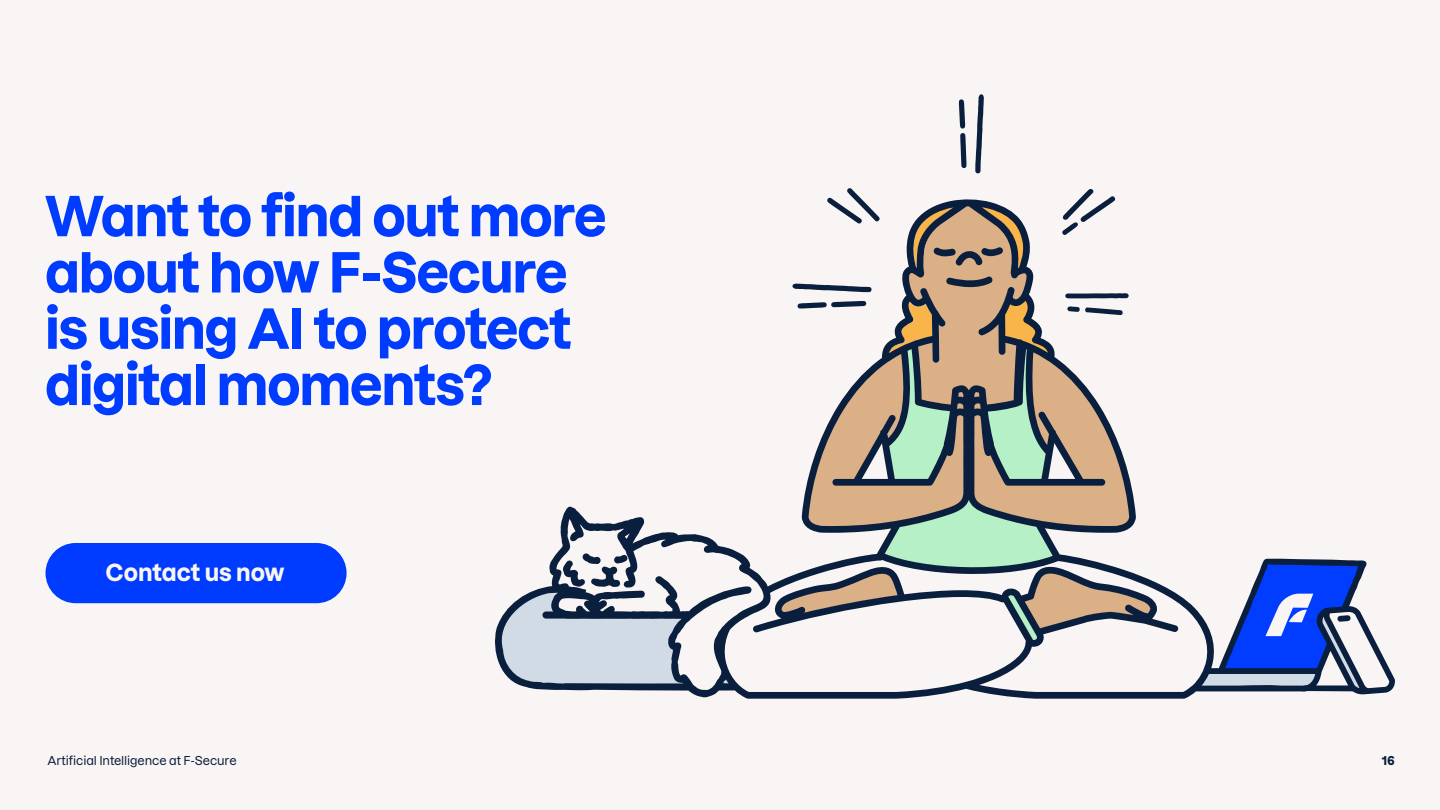
<style>
.page{position:relative;width:1440px;height:810px;background:#faf5f5}
.page>*{position:absolute;margin:0;border:0;box-sizing:border-box;transform-origin:0 0}
.t1{font:700 54px/56.2px "Dazzed";letter-spacing:-.025em;color:#003cff}
.t2{font:700 23.1px "Dazzed";letter-spacing:-.005em;color:#faf5f5}
.t3{font:500 12px "Dazzed";letter-spacing:-.01em;color:#0a1e3c}
.t4{font:700 12px "Dazzed";color:#0a1e3c}
</style>
<div class="page">
<svg style="left:495px;top:199px;width:900px;height:500px"></svg>
<svg style="left:975px;top:94px;width:9px;height:79px"></svg>
<svg style="left:958px;top:99px;width:9px;height:69px"></svg>
<div style="left:46px;top:543px;width:301px;height:60px;background:#003cff;border-radius:30px"></div>
<p class="t1" style="left:45px;top:183px;width:563px">Want to find out more about how F-Secure is using AI to protect digital moments?</p>
<p class="t2" style="left:106px;top:554px;width:181px">Contact us now</p>
<p class="t3" style="left:47px;top:751px;width:191px">Artificial Intelligence at F-Secure</p>
<p class="t4" style="left:1382px;top:751px;width:15px">16</p>
</div>
